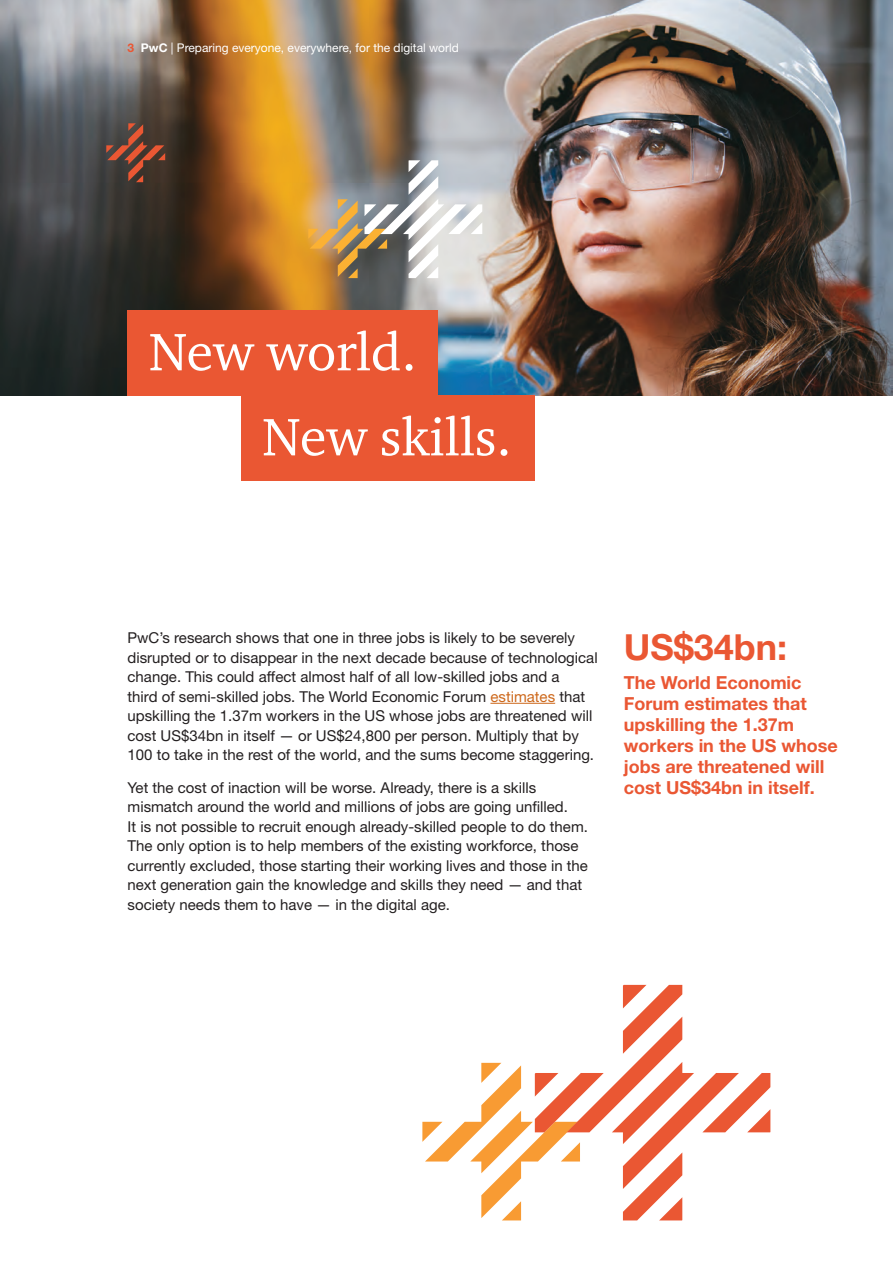
<style>
.page{position:relative;width:893px;height:1263px;background:#fff}
.page>*{position:absolute;margin:0;border:0;box-sizing:border-box;transform-origin:0 0}
.t1{font:54px/85.1px "Charter ITC";color:#fff}
.t2{font:700 36px "Helvetica Neue";color:#ea5733}
.t3{font:700 18px/21px "Helvetica Neue";color:#ea5733}
.t4{font:15px/19.5px "Helvetica Neue";color:#231f20}
.t5{font:12px "Helvetica Neue";color:#fff}
.s1{font-weight:700;color:#ea5733}
.s2{font-weight:700}
.s3{color:#cd681b}
</style>
<div class="page">
<img style="left:0;top:0;width:893px;height:396px">
<div style="left:128px;top:311px;width:310px;height:85px;background:#ea5733"></div>
<div style="left:241px;top:396px;width:293px;height:85px;background:#ea5733"></div>
<hr style="left:490px;top:703px;width:65px;height:1px;background:#cd681b">
<svg style="left:308px;top:160px;width:174px;height:118px;background:#b6ab9c"></svg>
<svg style="left:106px;top:123px;width:59px;height:59px;background:#674135"></svg>
<svg style="left:422px;top:985px;width:348px;height:235px"></svg>
<p class="t5" style="left:128px;top:41px;width:333px"><span class="s1">3</span> <span class="s2">PwC</span> | Preparing everyone, everywhere, for the digital world</p>
<h1 class="t1" style="left:262px;top:308px;width:251px;text-indent:-113px">New world.<br>New skills.</h1>
<p class="t4" style="left:128px;top:628px;width:472px">PwC’s research shows that one in three jobs is likely to be severely disrupted or to disappear in the next decade because of technological change. This could affect almost half of all low-skilled jobs and a<br>third of semi-skilled jobs. The World Economic Forum <span class="s3">estimates</span> that upskilling the 1.37m workers in the US whose jobs are threatened will cost US$34bn in itself — or US$24,800 per person. Multiply that by 100 to take in the rest of the world, and the sums become staggering.</p>
<p class="t4" style="left:128px;top:777px;width:462px">Yet the cost of inaction will be worse. Already, there is a skills mismatch around the world and millions of jobs are going unfilled.<br>It is not possible to recruit enough already-skilled people to do them.<br>The only option is to help members of the existing workforce, those currently excluded, those starting their working lives and those in the next generation gain the knowledge and skills they need — and that society needs them to have — in the digital age.</p>
<h2 class="t2" style="left:624px;top:624px;width:165px">US$34bn:</h2>
<p class="t3" style="left:624px;top:672px;width:216px">The World Economic<br>Forum estimates that upskilling the 1.37m workers in the US whose jobs are threatened will cost US$34bn in itself.</p>
</div>
